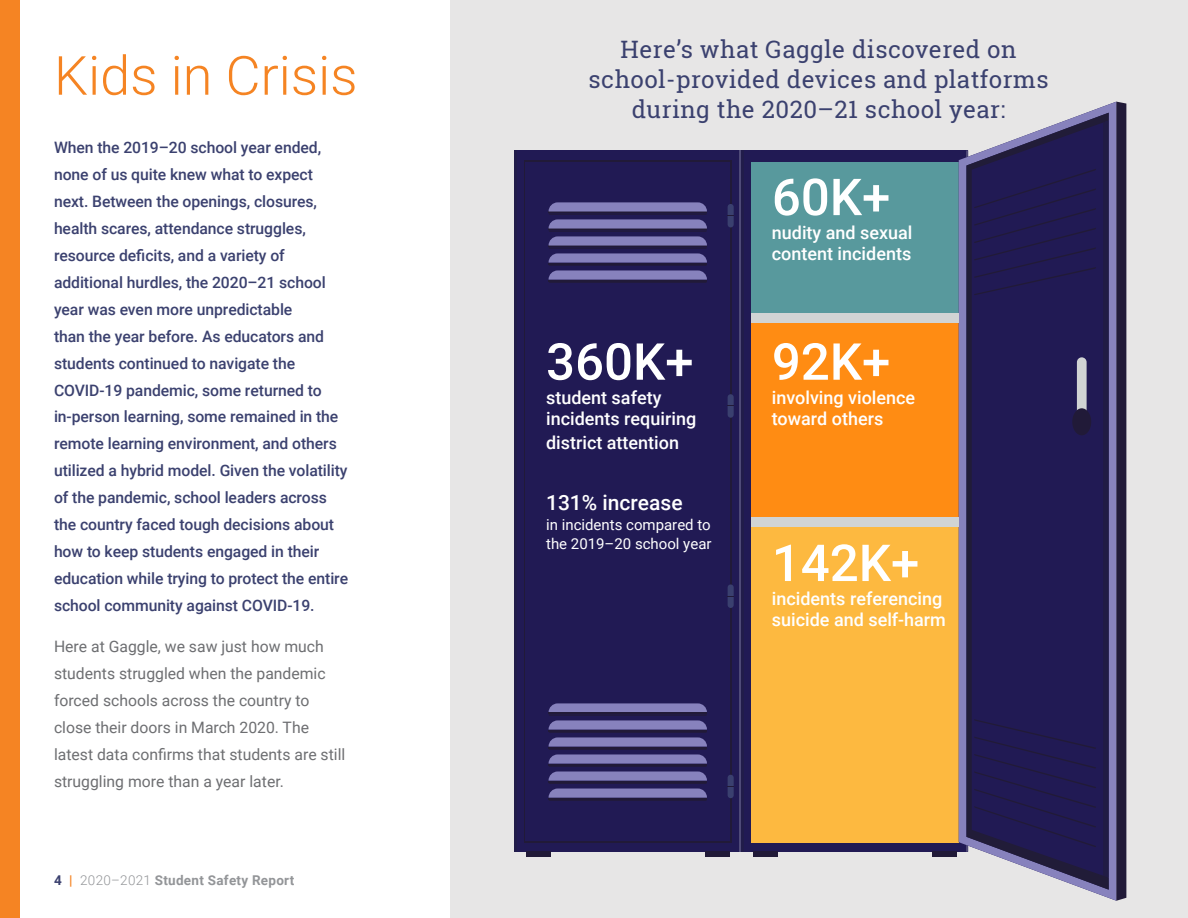
<style>
.page{position:relative;width:1188px;height:918px;background:#fff}
.page>*{position:absolute;margin:0;border:0;box-sizing:border-box;transform-origin:0 0}
.t1{font:300 54px "Roboto";color:#f58423}
.t2{font:500 51px "Roboto";color:#fff}
.t3{font:24px/30px "Roboto Slab";letter-spacing:.02em;color:#3b416f;text-align:center}
.t4{font:500 21px "Roboto";color:#fff}
.t5{font:500 18px/21px "Roboto";color:#fff}
.t6{font:500 15.75px/27px "Roboto";letter-spacing:-.005em;color:#3b416f}
.t7{font:15.75px/27px "Roboto";color:#6d6e71}
.t8{font:15px/19.5px "Roboto";color:#fff}
.t9{font:700 13.5px "Roboto";letter-spacing:.02em;color:#939598}
.s1{color:#3b416f}
.s2{color:#f58423}
.s3{font-weight:300}
</style>
<div class="page">
<div style="left:0;top:0;width:20px;height:918px;background:#f58423"></div>
<div style="left:451px;top:0;width:737px;height:918px;background:#e7e6e6"></div>
<div style="left:514px;top:150px;width:227px;height:702px;background:#211a54"></div>
<svg style="left:524px;top:160px;width:208px;height:682px;fill:#211a38"></svg>
<div style="left:526px;top:162px;width:204px;height:678px;background:#211a54"></div>
<svg style="left:549px;top:202px;width:158px;height:81px"></svg>
<svg style="left:549px;top:703px;width:158px;height:98px"></svg>
<div style="left:728px;top:204px;width:6px;height:23px;background:#3a406f;border-radius:3px"></div>
<div style="left:728px;top:394px;width:6px;height:24px;background:#3a406f;border-radius:3px"></div>
<div style="left:728px;top:584px;width:6px;height:24px;background:#3a406f;border-radius:3px"></div>
<div style="left:728px;top:775px;width:6px;height:23px;background:#3a406f;border-radius:3px"></div>
<hr style="left:739px;top:150px;width:2px;height:702px;background:#4f4a78">
<hr style="left:514px;top:150px;width:2px;height:702px;background:#211c4a">
<div style="left:526px;top:852px;width:25px;height:5px;background:#211a38"></div>
<div style="left:705px;top:852px;width:25px;height:5px;background:#211a38"></div>
<div style="left:741px;top:150px;width:227px;height:702px;background:#211a54"></div>
<div style="left:751px;top:522px;width:208px;height:320px;background:#fdb940"></div>
<div style="left:751px;top:318px;width:208px;height:204px;background:#ff8c13"></div>
<div style="left:751px;top:162px;width:208px;height:151px;background:#58999d"></div>
<hr style="left:741px;top:150px;width:2px;height:702px;background:#211c4a">
<div style="left:753px;top:852px;width:25px;height:5px;background:#211a38"></div>
<div style="left:932px;top:852px;width:25px;height:5px;background:#211a38"></div>
<svg style="left:959px;top:102px;width:157px;height:799px;fill:#8782bd"></svg>
<svg style="left:966px;top:113px;width:143px;height:777px;background:#2e275c"></svg>
<svg style="left:1103px;top:121px;width:6px;height:757px;background:#221d47"></svg>
<svg style="left:1116px;top:102px;width:10px;height:799px;background:#261f3d"></svg>
<div style="left:751px;top:313px;width:208px;height:9px;background:#d1d4d4"></div>
<div style="left:751px;top:517px;width:208px;height:10px;background:#d1d4d4"></div>
<h1 class="t1" style="left:54px;top:38px;width:305px">Kids in Crisis</h1>
<p class="t6" style="left:54px;top:133px;width:296px">When the 2019–20 school year ended, none of us quite knew what to expect next. Between the openings, closures, health scares, attendance struggles, resource deficits, and a variety of additional hurdles, the 2020–21 school year was even more unpredictable<br>than the year before. As educators and students continued to navigate the COVID-19 pandemic, some returned to in-person learning, some remained in the remote learning environment, and others utilized a hybrid model. Given the volatility of the pandemic, school leaders across the country faced tough decisions about how to keep students engaged in their education while trying to protect the entire school community against COVID-19.</p>
<p class="t7" style="left:54px;top:632px;width:293px">Here at Gaggle, we saw just how much students struggled when the pandemic forced schools across the country to close their doors in March 2020. The latest data confirms that students are still struggling more than a year later.</p>
<p class="t9" style="left:54px;top:870px;width:242px"><span class="s1">4</span> <span class="s2">|</span> <span class="s3">2020–2021</span> Student Safety Report</p>
<h3 class="t3" style="left:589px;top:34px;width:462px">Here’s what Gaggle discovered on school-provided devices and platforms during the 2020–21 school year:</h3>
<h2 class="t2" style="left:546px;top:326px;width:149px">360K+</h2>
<p class="t5" style="left:546px;top:386px;width:152px">student safety incidents requiring</p>
<p class="t5" style="left:546px;top:431px;width:134px">district attention</p>
<h3 class="t4" style="left:546px;top:488px;width:138px">131% increase</h3>
<p class="t8" style="left:546px;top:514px;width:167px">in incidents compared to the 2019–20 school year</p>
<h2 class="t2" style="left:772px;top:161px;width:120px">60K+</h2>
<p class="t5" style="left:772px;top:222px;width:142px">nudity and sexual content incidents</p>
<h2 class="t2" style="left:772px;top:326px;width:120px">92K+</h2>
<p class="t5" style="left:772px;top:386px;width:145px">involving violence toward others</p>
<h2 class="t2" style="left:772px;top:527px;width:149px">142K+</h2>
<p class="t5" style="left:772px;top:587px;width:176px">incidents referencing suicide and self-harm</p>
</div>
